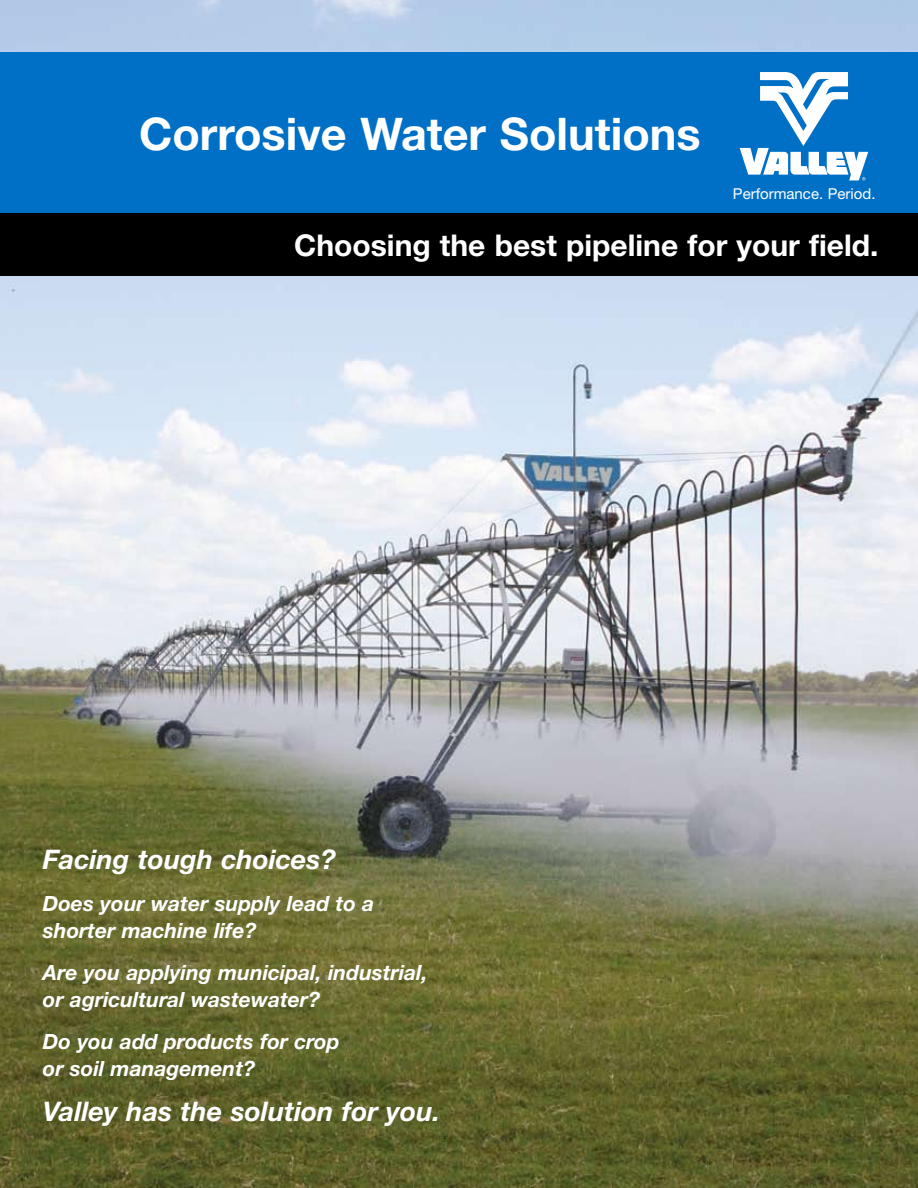
<style>
.page{position:relative;width:918px;height:1188px;background:#fff}
.page>*{position:absolute;margin:0;border:0;box-sizing:border-box;transform-origin:0 0}
.t1{font:700 45px "Helvetica Neue LT";color:#fff}
.t2{font:700 30px "Helvetica Neue LT";color:#fff}
.t3{font:italic 700 27px "Helvetica Neue LT";color:#fff}
.t4{font:italic 700 21px/27px "Helvetica Neue LT";color:#fff}
.t5{font:15px "Helvetica Neue LT";color:#fff}
</style>
<div class="page">
<img style="left:0;top:0;width:918px;height:1188px">
<div style="left:0;top:52px;width:918px;height:162px;background:#0070c6"></div>
<svg style="left:740px;top:72px;width:128px;height:108px"></svg>
<div style="left:0;top:213px;width:918px;height:62px;background:#000"></div>
<h1 class="t1" style="left:139px;top:106px;width:563px">Corrosive Water Solutions</h1>
<p class="t5" style="left:733px;top:185px;width:144px">Performance. Period.</p>
<h2 class="t2" style="left:294px;top:227px;width:586px">Choosing the best pipeline for your field.</h2>
<p class="t3" style="left:43px;top:842px;width:295px">Facing tough choices?</p>
<p class="t4" style="left:43px;top:889px;width:333px">Does your water supply lead to a shorter machine life?</p>
<p class="t4" style="left:43px;top:958px;width:386px">Are you applying municipal, industrial, or agricultural wastewater?</p>
<p class="t4" style="left:43px;top:1027px;width:298px">Do you add products for crop or soil management?</p>
<p class="t3" style="left:43px;top:1094px;width:399px">Valley has the solution for you.</p>
</div>
